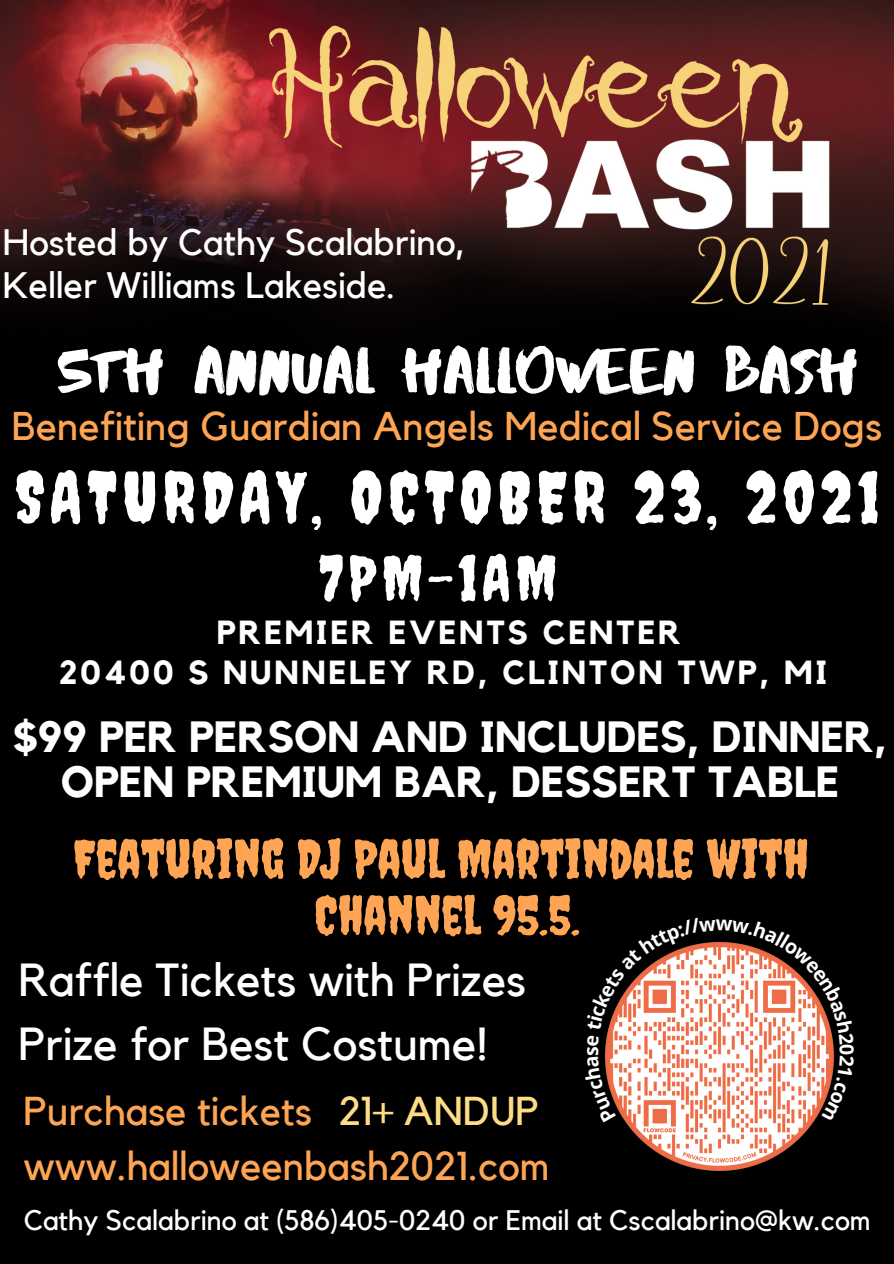
<style>
.page{position:relative;width:894px;height:1264px;background:#fff}
.page>*{position:absolute;margin:0;border:0;box-sizing:border-box;transform-origin:0 0}
.t1{font:71.1px "Creepster";letter-spacing:.08em;color:#fff}
.t2{font:64.65px "Abys";color:#fff}
.t3{font:63px "Creepster";letter-spacing:.08em;color:#fff}
.t4{font:53.7px "Creepster";color:#fda554}
.t5{font:46.2px "Kollektif";color:#fff}
.t6{font:700 43.5px/45px "Kollektif";color:#fff;text-align:center}
.t7{font:40.2px "Kollektif";color:#fda554}
.t8{font:40.2px "Kollektif";color:#fddc87}
.t9{font:39.9px "Kollektif";color:#fda554}
.t10{font:36.6px "Kollektif";color:#fff}
.t11{font:700 33.3px "Kollektif";letter-spacing:.08em;color:#fff}
.t12{font:28.2px "Kollektif";color:#fff}
.t13{font:700 19.5px "Open Sans";color:#fff}
</style>
<div class="page">
<img style="left:0;top:0;width:893px;height:1263px">
<img style="left:600px;top:1122px;width:238px;height:53px">
<svg style="left:584px;top:917px;width:270px;height:205px"></svg>
<p class="t10" style="left:3px;top:226px;width:464px">Hosted by Cathy Scalabrino,</p>
<p class="t10" style="left:3px;top:269px;width:394px">Keller Williams Lakeside.</p>
<p class="t2" style="left:57px;top:331px;width:802px">5TH ANNUAL HALLOWEEN BASH</p>
<p class="t9" style="left:12px;top:407px;width:871px">Benefiting Guardian Angels Medical Service Dogs</p>
<p class="t1" style="left:15px;top:455px;width:865px">SATURDAY, OCTOBER 23, 2021</p>
<p class="t3" style="left:318px;top:540px;width:240px">7PM-1AM</p>
<p class="t11" style="left:217px;top:617px;width:465px">PREMIER EVENTS CENTER</p>
<p class="t11" style="left:59px;top:657px;width:769px">20400 S NUNNELEY RD, CLINTON TWP, MI</p>
<p class="t6" style="left:13px;top:716px;width:875px">$99 PER PERSON AND INCLUDES, DINNER,<br>OPEN PREMIUM BAR, DESSERT TABLE</p>
<p class="t4" style="left:73px;top:827px;width:736px">FEATURING DJ PAUL MARTINDALE WITH</p>
<p class="t4" style="left:314px;top:883px;width:267px">CHANNEL 95.5.</p>
<p class="t5" style="left:18px;top:958px;width:509px">Raffle Tickets with Prizes</p>
<p class="t5" style="left:18px;top:1022px;width:471px">Prize for Best Costume!</p>
<p class="t7" style="left:24px;top:1092px;width:290px">Purchase tickets</p>
<p class="t7" style="left:24px;top:1147px;width:527px">www.halloweenbash2021.com</p>
<p class="t8" style="left:339px;top:1092px;width:201px">21+ ANDUP</p>
<p class="t13" style="left:577px;top:1055px;width:11px;rotate:-90deg">s</p>
<p class="t12" style="left:24px;top:1207px;width:848px">Cathy Scalabrino at (586)405-0240 or Email at Cscalabrino@kw.com</p>
</div>
